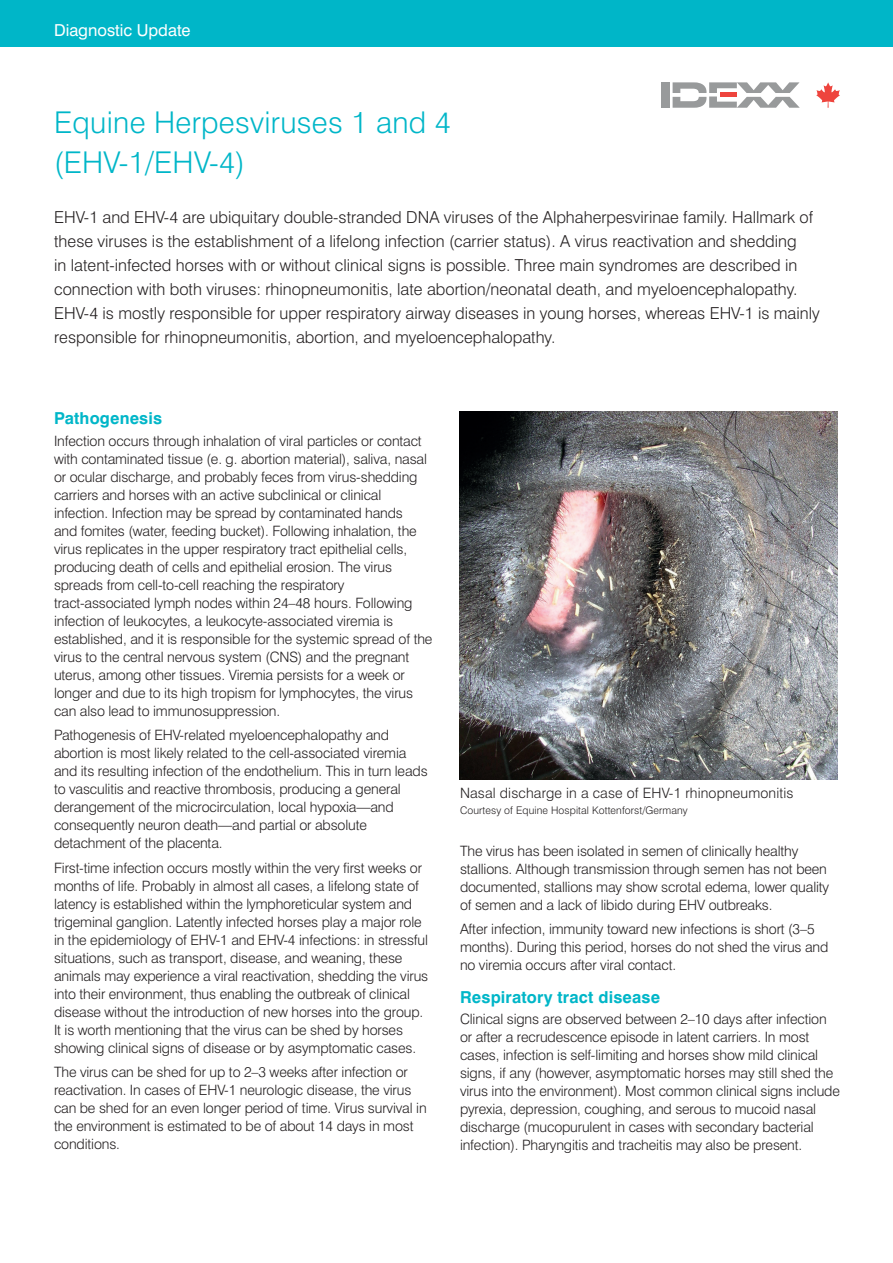
<style>
.page{position:relative;width:893px;height:1263px;background:#fff}
.page>*{position:absolute;margin:0;border:0;box-sizing:border-box;transform-origin:0 0}
.t1{font:300 30px/40.5px "Swiss 721 BT";letter-spacing:.01em;color:#00b6c8}
.t2{font:300 16.5px/24px "Swiss 721 BT";color:#231f20}
.t3{font:700 16.5px "Swiss 721 BT";letter-spacing:.01em;color:#00b6c8}
.t4{font:16.5px "Swiss 721 BT";color:#fff}
.t5{font:300 14.25px/18px "Swiss 721 BT";letter-spacing:-.01em;color:#231f20}
.t6{font:300 14.25px "Swiss 721 BT";letter-spacing:.01em;color:#231f20}
.t7{font:300 10.5px "Swiss 721 BT";letter-spacing:.01em;color:#231f20}
</style>
<div class="page">
<div style="left:0;top:0;width:893px;height:47px;background:#00b6c8"></div>
<img style="left:459px;top:411px;width:379px;height:368px">
<svg style="left:816px;top:82px;width:24px;height:26px"></svg>
<div style="left:661px;top:82px;width:8px;height:26px;background:#989a9b"></div>
<svg style="left:673px;top:82px;width:127px;height:26px"></svg>
<p class="t4" style="left:54px;top:20px;width:138px">Diagnostic Update</p>
<h1 class="t1" style="left:54px;top:101px;width:398px">Equine Herpesviruses 1 and 4 (EHV-1/EHV-4)</h1>
<p class="t2" style="left:54px;top:205px;width:767px">EHV-1 and EHV-4 are ubiquitary double-stranded DNA viruses of the Alphaherpesvirinae family. Hallmark of these viruses is the establishment of a lifelong infection (carrier status). A virus reactivation and shedding<br>in latent-infected horses with or without clinical signs is possible. Three main syndromes are described in connection with both viruses: rhinopneumonitis, late abortion/neonatal death, and myeloencephalopathy.<br>EHV-4 is mostly responsible for upper respiratory airway diseases in young horses, whereas EHV-1 is mainly responsible for rhinopneumonitis, abortion, and myeloencephalopathy.</p>
<p class="t3" style="left:54px;top:408px;width:110px">Pathogenesis</p>
<p class="t5" style="left:54px;top:431px;width:380px">Infection occurs through inhalation of viral particles or contact with contaminated tissue (e. g. abortion material), saliva, nasal or ocular discharge, and probably feces from virus-shedding carriers and horses with an active subclinical or clinical infection. Infection may be spread by contaminated hands<br>and fomites (water, feeding bucket). Following inhalation, the virus replicates in the upper respiratory tract epithelial cells, producing death of cells and epithelial erosion. The virus spreads from cell-to-cell reaching the respiratory tract-associated lymph nodes within 24–48 hours. Following infection of leukocytes, a leukocyte-associated viremia is established, and it is responsible for the systemic spread of the virus to the central nervous system (CNS) and the pregnant uterus, among other tissues. Viremia persists for a week or longer and due to its high tropism for lymphocytes, the virus can also lead to immunosuppression.</p>
<p class="t5" style="left:54px;top:726px;width:375px">Pathogenesis of EHV-related myeloencephalopathy and abortion is most likely related to the cell-associated viremia and its resulting infection of the endothelium. This in turn leads to vasculitis and reactive thrombosis, producing a general derangement of the microcirculation, local hypoxia—and consequently neuron death—and partial or absolute detachment of the placenta.</p>
<p class="t5" style="left:54px;top:858px;width:376px">First-time infection occurs mostly within the very first weeks or months of life. Probably in almost all cases, a lifelong state of latency is established within the lymphoreticular system and trigeminal ganglion. Latently infected horses play a major role in the epidemiology of EHV-1 and EHV-4 infections: in stressful situations, such as transport, disease, and weaning, these animals may experience a viral reactivation, shedding the virus into their environment, thus enabling the outbreak of clinical disease without the introduction of new horses into the group.<br>It is worth mentioning that the virus can be shed by horses showing clinical signs of disease or by asymptomatic cases.</p>
<p class="t5" style="left:54px;top:1063px;width:374px">The virus can be shed for up to 2–3 weeks after infection or reactivation. In cases of EHV-1 neurologic disease, the virus can be shed for an even longer period of time. Virus survival in the environment is estimated to be of about 14 days in most conditions.</p>
<p class="t6" style="left:460px;top:784px;width:335px">Nasal discharge in a case of EHV-1 rhinopneumonitis</p>
<p class="t7" style="left:460px;top:804px;width:229px">Courtesy of Equine Hospital Kottenforst/Germany</p>
<p class="t5" style="left:460px;top:842px;width:371px">The virus has been isolated in semen of clinically healthy stallions. Although transmission through semen has not been documented, stallions may show scrotal edema, lower quality of semen and a lack of libido during EHV outbreaks.</p>
<p class="t5" style="left:460px;top:920px;width:370px">After infection, immunity toward new infections is short (3–5 months). During this period, horses do not shed the virus and no viremia occurs after viral contact.</p>
<p class="t3" style="left:460px;top:987px;width:202px">Respiratory tract disease</p>
<p class="t5" style="left:460px;top:1010px;width:381px">Clinical signs are observed between 2–10 days after infection or after a recrudescence episode in latent carriers. In most cases, infection is self-limiting and horses show mild clinical signs, if any (however, asymptomatic horses may still shed the virus into the environment). Most common clinical signs include pyrexia, depression, coughing, and serous to mucoid nasal discharge (mucopurulent in cases with secondary bacterial infection). Pharyngitis and tracheitis may also be present.</p>
</div>
